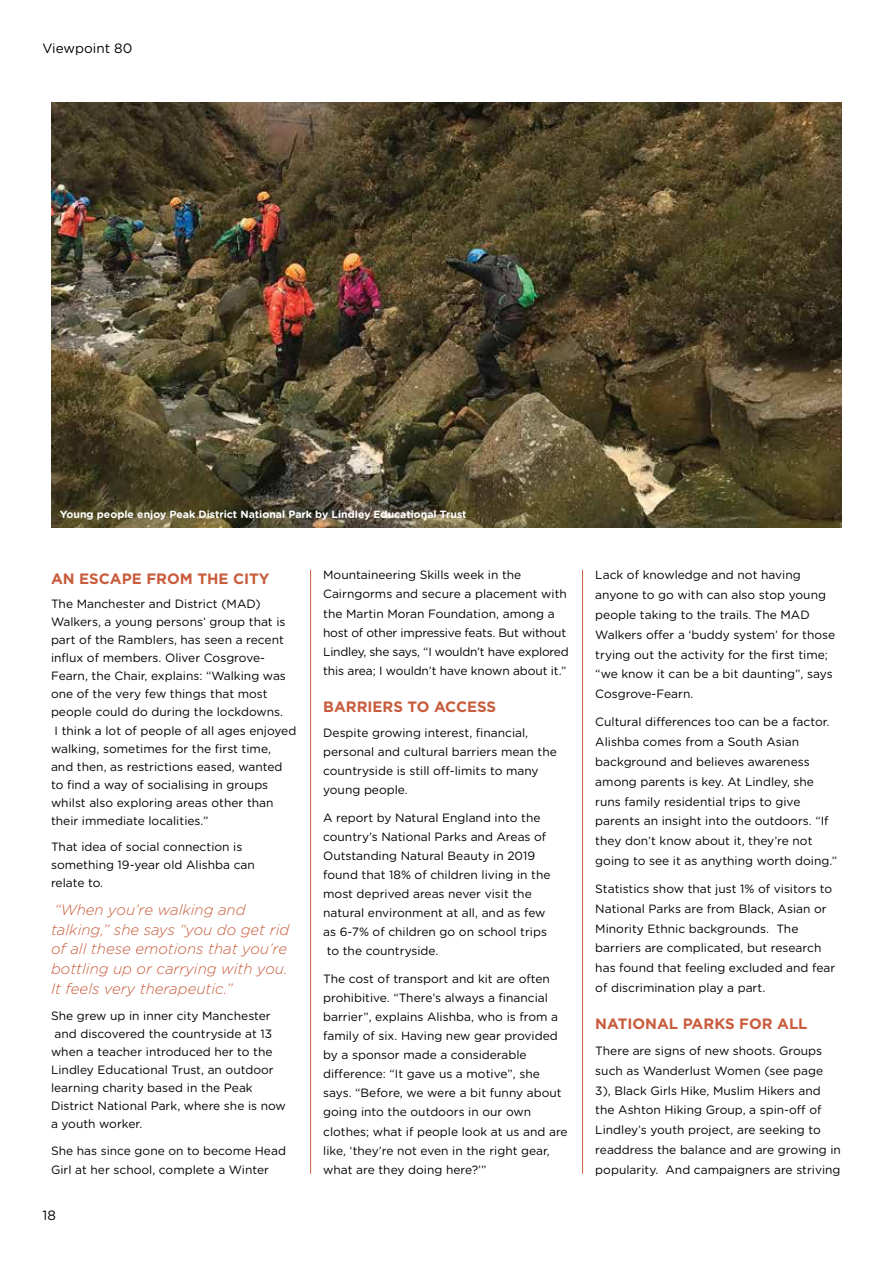
<style>
.page{position:relative;width:893px;height:1263px;background:#fff}
.page>*{position:absolute;margin:0;border:0;box-sizing:border-box;transform-origin:0 0}
.t1{font:italic 300 15px/19.5px "Gotham Rounded";color:#c85c3c}
.t2{font:700 15px "Gotham";color:#c85c3c}
.t3{font:13.5px "Gotham Rounded";color:#000}
.t4{font:12px/19px "Gotham Rounded";color:#000}
.t5{font:700 10.5px "Gotham Rounded";color:#fff}
</style>
<div class="page">
<hr style="left:582px;top:570px;width:1px;height:604px;background:#c85c3c">
<hr style="left:310px;top:570px;width:1px;height:604px;background:#c85c3c">
<img style="left:52px;top:102px;width:790px;height:425px">
<p class="t3" style="left:43px;top:39px;width:91px">Viewpoint 80</p>
<p class="t5" style="left:60px;top:507px;width:408px">Young people enjoy Peak District National Park by Lindley Educational Trust</p>
<p class="t2" style="left:51px;top:570px;width:220px">AN ESCAPE FROM THE CITY</p>
<p class="t4" style="left:51px;top:594px;width:211px">The Manchester and District (MAD)</p>
<p class="t4" style="left:51px;top:612px;width:236px">Walkers, a young persons’ group that is</p>
<p class="t4" style="left:51px;top:630px;width:234px">part of the Ramblers, has seen a recent</p>
<p class="t4" style="left:51px;top:648px;width:215px">influx of members. Oliver Cosgrove-</p>
<p class="t4" style="left:51px;top:666px;width:236px">Fearn, the Chair, explains: “Walking was</p>
<p class="t4" style="left:51px;top:684px;width:218px">one of the very few things that most</p>
<p class="t4" style="left:51px;top:702px;width:234px">people could do during the lockdowns.</p>
<p class="t4" style="left:55px;top:720px;width:243px">I think a lot of people of all ages enjoyed</p>
<p class="t4" style="left:51px;top:738px;width:221px">walking, sometimes for the first time,</p>
<p class="t4" style="left:51px;top:756px;width:233px">and then, as restrictions eased, wanted</p>
<p class="t4" style="left:51px;top:774px;width:219px">to find a way of socialising in groups</p>
<p class="t4" style="left:51px;top:792px;width:224px">whilst also exploring areas other than</p>
<p class="t4" style="left:51px;top:810px;width:159px">their immediate localities.”</p>
<p class="t4" style="left:51px;top:837px;width:205px;line-height:18px">That idea of social connection is something 19-year old Alishba can relate to.</p>
<p class="t1" style="left:51px;top:900px;width:240px">“When you’re walking and talking,” she says “you do get rid of all these emotions that you’re bottling up or carrying with you.<br>It feels very therapeutic.”</p>
<p class="t4" style="left:51px;top:1006px;width:221px">She grew up in inner city Manchester</p>
<p class="t4" style="left:55px;top:1024px;width:219px">and discovered the countryside at 13</p>
<p class="t4" style="left:51px;top:1042px;width:223px">when a teacher introduced her to the</p>
<p class="t4" style="left:51px;top:1060px;width:224px">Lindley Educational Trust, an outdoor</p>
<p class="t4" style="left:51px;top:1078px;width:203px">learning charity based in the Peak</p>
<p class="t4" style="left:51px;top:1096px;width:236px">District National Park, where she is now</p>
<p class="t4" style="left:51px;top:1114px;width:93px">a youth worker.</p>
<p class="t4" style="left:51px;top:1141px;width:236px">She has since gone on to become Head<br>Girl at her school, complete a Winter</p>
<p class="t3" style="left:43px;top:1206px;width:15px">18</p>
<p class="t4" style="left:323px;top:565px;width:247px">Mountaineering Skills week in the Cairngorms and secure a placement with the Martin Moran Foundation, among a host of other impressive feats. But without Lindley, she says, “I wouldn’t have explored this area; I wouldn’t have known about it.”</p>
<p class="t2" style="left:323px;top:698px;width:175px">BARRIERS TO ACCESS</p>
<p class="t4" style="left:323px;top:723px;width:235px">Despite growing interest, financial, personal and cultural barriers mean the countryside is still off-limits to many young people.</p>
<p class="t4" style="left:323px;top:807px;width:229px">A report by Natural England into the country’s National Parks and Areas of Outstanding Natural Beauty in 2019 found that 18% of children living in the most deprived areas never visit the natural environment at all, and as few as 6-7% of children go on school trips to the countryside.</p>
<p class="t4" style="left:323px;top:969px;width:246px">The cost of transport and kit are often prohibitive. “There’s always a financial barrier”, explains Alishba, who is from a family of six. Having new gear provided by a sponsor made a considerable difference: “It gave us a motive”, she says. “Before, we were a bit funny about going into the outdoors in our own clothes; what if people look at us and are like, ‘they’re not even in the right gear, what are they doing here?’”</p>
<p class="t4" style="left:595px;top:565px;width:241px;line-height:19.8px">Lack of knowledge and not having anyone to go with can also stop young people taking to the trails. The MAD Walkers offer a ‘buddy system’ for those trying out the activity for the first time; “we know it can be a bit daunting”, says Cosgrove-Fearn.</p>
<p class="t4" style="left:595px;top:712px;width:243px;line-height:19.8px">Cultural differences too can be a factor.<br>Alishba comes from a South Asian background and believes awareness among parents is key. At Lindley, she runs family residential trips to give parents an insight into the outdoors. “If they don’t know about it, they’re not going to see it as anything worth doing.”</p>
<p class="t4" style="left:595px;top:878px;width:242px;line-height:19.8px">Statistics show that just 1% of visitors to National Parks are from Black, Asian or Minority Ethnic backgrounds. The barriers are complicated, but research has found that feeling excluded and fear of discrimination play a part.</p>
<p class="t2" style="left:595px;top:1015px;width:214px">NATIONAL PARKS FOR ALL</p>
<p class="t4" style="left:595px;top:1040px;width:247px;line-height:19.8px">There are signs of new shoots. Groups such as Wanderlust Women (see page 3), Black Girls Hike, Muslim Hikers and the Ashton Hiking Group, a spin-off of Lindley’s youth project, are seeking to readdress the balance and are growing in popularity. And campaigners are striving</p>
</div>
